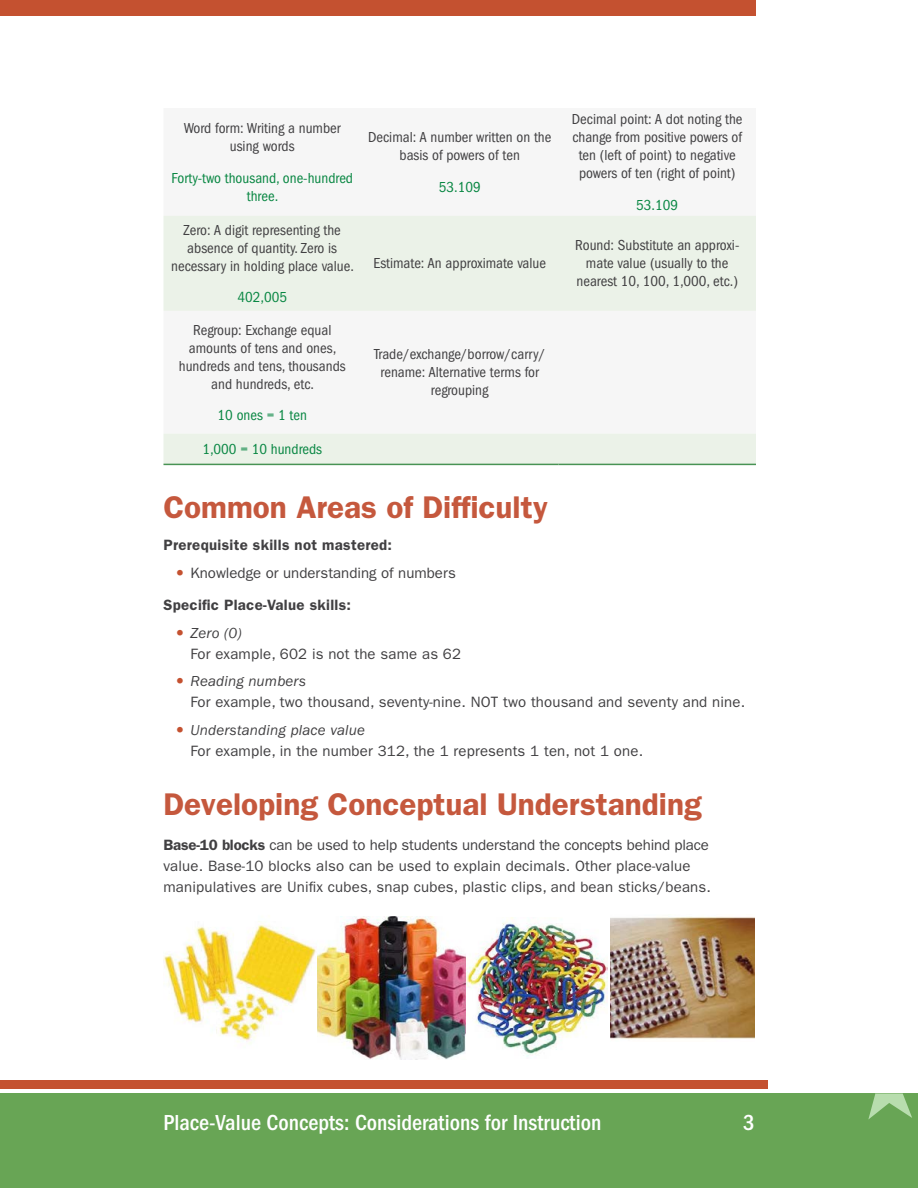
<style>
.page{position:relative;width:918px;height:1188px;background:#fff}
.page>*{position:absolute;margin:0;border:0;box-sizing:border-box;transform-origin:0 0}
.t1{font:600 31.5px "ITC Franklin Gothic Std";color:#c5583d}
.t2{font:500 condensed 22.5px "ITC Franklin Gothic Std";color:#fff}
.t3{font:condensed 15px/18px "ITC Franklin Gothic Std";color:#414042;text-align:center}
.t4{font:15px/21px "ITC Franklin Gothic Std";letter-spacing:.01em;color:#414042}
.t5{font:condensed 15px/18px "ITC Franklin Gothic Std";color:#098743;text-align:center}
.t6{font:600 15px "ITC Franklin Gothic Std";letter-spacing:.02em;color:#414042}
.s1{font-size:33px;color:#c45130}
.s2{font-weight:600}
.s3{font-style:italic}
</style>
<div class="page">
<div style="left:0;top:1094px;width:918px;height:94px;background:#68a555"></div>
<svg style="left:868px;top:1094px;width:44px;height:26px"></svg>
<div style="left:0;top:1080px;width:768px;height:8px;background:#c45130"></div>
<div style="left:0;top:0;width:756px;height:16px;background:#c45130"></div>
<svg style="left:164px;top:216px;width:592px;height:248px;fill:#ebf2e8"></svg>
<hr style="left:164px;top:464px;width:197px;height:1px;background:#489354">
<hr style="left:361px;top:464px;width:198px;height:1px;background:#489354">
<hr style="left:558px;top:464px;width:198px;height:1px;background:#489354">
<img style="left:164px;top:921px;width:154px;height:123px">
<img style="left:318px;top:916px;width:289px;height:143px">
<img style="left:610px;top:917px;width:145px;height:122px">
<p class="t3" style="left:184px;top:119px;width:158px">Word form: Writing a number using words</p>
<p class="t5" style="left:171px;top:169px;width:183px">Forty-two thousand, one-hundred three.</p>
<p class="t3" style="left:171px;top:221px;width:184px">Zero: A digit representing the absence of quantity. Zero is necessary in holding place value.</p>
<p class="t5" style="left:237px;top:288px;width:51px">402,005</p>
<p class="t3" style="left:179px;top:321px;width:168px">Regroup: Exchange equal amounts of tens and ones, hundreds and tens, thousands and hundreds, etc.</p>
<p class="t5" style="left:218px;top:406px;width:91px">10 ones = 1 ten</p>
<p class="t5" style="left:202px;top:440px;width:121px">1,000 = 10 hundreds</p>
<p class="t3" style="left:368px;top:128px;width:185px">Decimal: A number written on the basis of powers of ten</p>
<p class="t5" style="left:439px;top:178px;width:43px">53.109</p>
<p class="t3" style="left:373px;top:255px;width:174px">Estimate: An approximate value</p>
<p class="t3" style="left:374px;top:346px;width:173px">Trade/exchange/borrow/carry/ rename: Alternative terms for regrouping</p>
<p class="t3" style="left:572px;top:110px;width:172px">Decimal point: A dot noting the change from positive powers of ten (left of point) to negative powers of ten (right of point)</p>
<p class="t5" style="left:636px;top:196px;width:43px">53.109</p>
<p class="t3" style="left:575px;top:237px;width:166px">Round: Substitute an approxi&shy;mate value (usually to the nearest 10, 100, 1,000, etc.)</p>
<h1 class="t1" style="left:164px;top:489px;width:386px">Common Areas of Difficulty</h1>
<p class="t6" style="left:164px;top:536px;width:230px">Prerequisite skills not mastered:</p>
<p class="t4" style="left:164px;top:557px;width:294px;line-height:31.8px;text-indent:7px"><span class="s1">•</span>Knowledge or understanding of numbers<br><span class="s2">Specific Place-Value skills:</span></p>
<p class="t4" style="left:190px;top:622px;width:272px;text-indent:-20px"><span class="s1">•</span><span class="s3">Zero (0)<br></span>For example, 602 is not the same as 62</p>
<p class="t4" style="left:190px;top:671px;width:556px;text-indent:-20px"><span class="s1">•</span><span class="s3">Reading numbers<br></span>For example, two thousand, seventy-nine. NOT two thousand and seventy and nine.</p>
<p class="t4" style="left:190px;top:720px;width:454px;text-indent:-20px"><span class="s1">•</span><span class="s3">Understanding place value<br></span>For example, in the number 312, the 1 represents 1 ten, not 1 one.</p>
<h1 class="t1" style="left:164px;top:786px;width:540px">Developing Conceptual Understanding</h1>
<p class="t4" style="left:164px;top:834px;width:549px"><span class="s2">Base-10 blocks</span> can be used to help students understand the concepts behind place value. Base-10 blocks also can be used to explain decimals. Other place-value manipulatives are Unifix cubes, snap cubes, plastic clips, and bean sticks/beans.</p>
<h2 class="t2" style="left:164px;top:1110px;width:439px">Place-Value Concepts: Considerations for Instruction</h2>
<h2 class="t2" style="left:743px;top:1110px;width:13px">3</h2>
</div>
